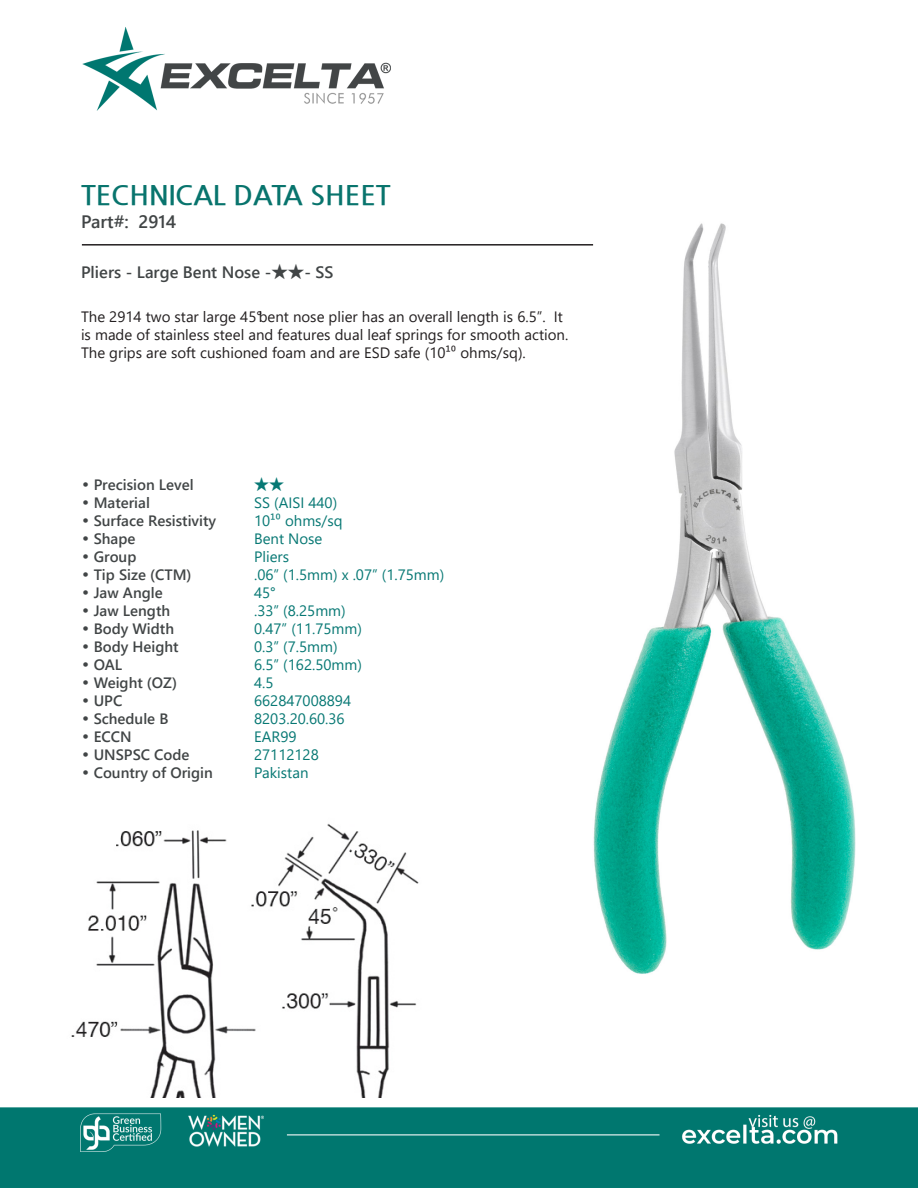
<style>
.page{position:relative;width:918px;height:1188px;background:#fff}
.page>*{position:absolute;margin:0;border:0;box-sizing:border-box;transform-origin:0 0}
.t1{font:700 27px "Nanum Gothic";color:#08746d}
.t2{font:700 18px "Yu Gothic UI";color:#414546}
.t3{font:700 16.5px "Yu Gothic UI";color:#414546}
.t4{font:15px/18px "Yu Gothic UI";color:#231f20}
.CT_s_CTM{font:700 15px "Yu Gothic UI";color:#414546}
.CT_s_CTM-2{font:15px "Yu Gothic UI";color:#077874}
.s1{font-family:"Century Gothic";font-weight:400}
</style>
<div class="page">
<img style="left:0;top:27px;width:918px;height:1161px">
<img style="left:593px;top:220px;width:263px;height:756px">
<img style="left:60px;top:812px;width:377px;height:286px">
<hr style="left:82px;top:244px;width:511px;height:2px;background:#231f20">
<p class="t1" style="left:81px;top:182px;width:311px">TECHNICAL DATA SHEET</p>
<p class="t2" style="left:81px;top:212px;width:97px">Part#: 2914</p>
<p class="t3" style="left:81px;top:262px;width:254px">Pliers - Large Bent Nose -★★- SS</p>
<p class="t4" style="left:81px;top:306px;width:489px">The 2914 two star large 45°bent nose plier has an overall length is 6.5”. It is made of stainless steel and features dual leaf springs for smooth action.<br>The grips are soft cushioned foam and are ESD safe (10¹⁰ ohms/sq).</p>
<p class="CT_s_CTM" style="left:81px;top:476px;width:114px"><span class="s1">•</span> Precision Level</p>
<p class="CT_s_CTM-2" style="left:254px;top:471px;width:31px">★★</p>
<p class="CT_s_CTM" style="left:81px;top:494px;width:70px"><span class="s1">•</span> Material</p>
<p class="CT_s_CTM-2" style="left:254px;top:489px;width:85px">SS (AISI 440)</p>
<p class="CT_s_CTM" style="left:81px;top:512px;width:137px"><span class="s1">•</span> Surface Resistivity</p>
<p class="CT_s_CTM-2" style="left:254px;top:507px;width:90px">10¹⁰ ohms/sq</p>
<p class="CT_s_CTM" style="left:81px;top:530px;width:56px"><span class="s1">•</span> Shape</p>
<p class="CT_s_CTM-2" style="left:254px;top:525px;width:70px">Bent Nose</p>
<p class="CT_s_CTM" style="left:81px;top:548px;width:57px"><span class="s1">•</span> Group</p>
<p class="CT_s_CTM-2" style="left:254px;top:543px;width:37px">Pliers</p>
<p class="CT_s_CTM" style="left:81px;top:566px;width:112px"><span class="s1">•</span> Tip Size (CTM)</p>
<p class="CT_s_CTM-2" style="left:254px;top:561px;width:192px">.06” (1.5mm) x .07” (1.75mm)</p>
<p class="CT_s_CTM" style="left:81px;top:584px;width:83px"><span class="s1">•</span> Jaw Angle</p>
<p class="CT_s_CTM-2" style="left:254px;top:579px;width:23px">45°</p>
<p class="CT_s_CTM" style="left:81px;top:602px;width:91px"><span class="s1">•</span> Jaw Length</p>
<p class="CT_s_CTM-2" style="left:254px;top:597px;width:93px">.33” (8.25mm)</p>
<p class="CT_s_CTM" style="left:81px;top:620px;width:95px"><span class="s1">•</span> Body Width</p>
<p class="CT_s_CTM-2" style="left:254px;top:615px;width:109px">0.47” (11.75mm)</p>
<p class="CT_s_CTM" style="left:81px;top:638px;width:99px"><span class="s1">•</span> Body Height</p>
<p class="CT_s_CTM-2" style="left:254px;top:633px;width:85px">0.3” (7.5mm)</p>
<p class="CT_s_CTM" style="left:81px;top:656px;width:43px"><span class="s1">•</span> OAL</p>
<p class="CT_s_CTM-2" style="left:254px;top:651px;width:109px">6.5” (162.50mm)</p>
<p class="CT_s_CTM" style="left:81px;top:674px;width:98px"><span class="s1">•</span> Weight (OZ)</p>
<p class="CT_s_CTM-2" style="left:254px;top:669px;width:21px">4.5</p>
<p class="CT_s_CTM" style="left:81px;top:692px;width:43px"><span class="s1">•</span> UPC</p>
<p class="CT_s_CTM-2" style="left:254px;top:687px;width:99px">662847008894</p>
<p class="CT_s_CTM" style="left:81px;top:710px;width:89px"><span class="s1">•</span> Schedule B</p>
<p class="CT_s_CTM-2" style="left:254px;top:705px;width:92px">8203.20.60.36</p>
<p class="CT_s_CTM" style="left:81px;top:728px;width:52px"><span class="s1">•</span> ECCN</p>
<p class="CT_s_CTM-2" style="left:254px;top:723px;width:44px">EAR99</p>
<p class="CT_s_CTM" style="left:81px;top:746px;width:110px"><span class="s1">•</span> UNSPSC Code</p>
<p class="CT_s_CTM-2" style="left:254px;top:741px;width:66px">27112128</p>
<p class="CT_s_CTM" style="left:81px;top:764px;width:133px"><span class="s1">•</span> Country of Origin</p>
<p class="CT_s_CTM-2" style="left:254px;top:759px;width:56px">Pakistan</p>
</div>
